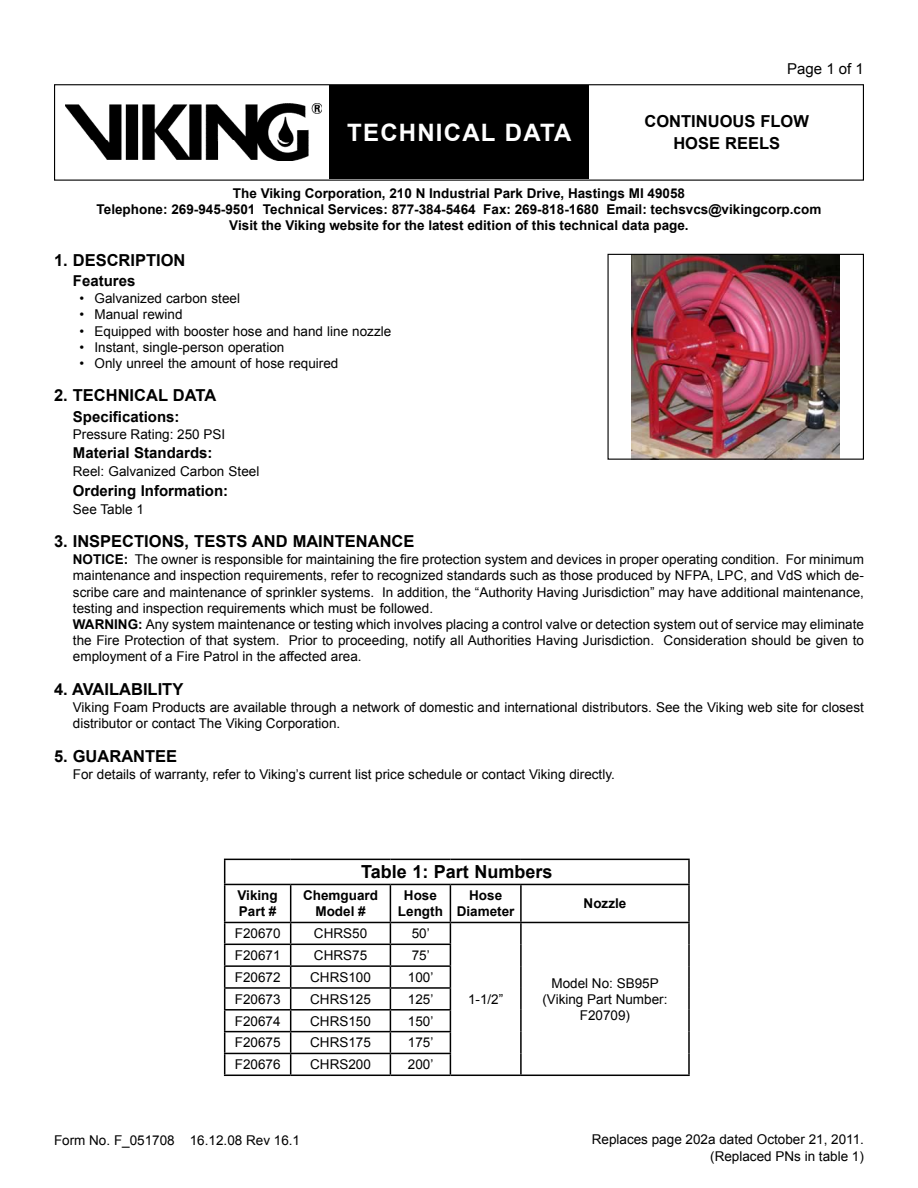
<style>
.page{position:relative;width:918px;height:1188px;background:#fff}
.page>*{position:absolute;margin:0;border:0;box-sizing:border-box;transform-origin:0 0}
.t1{font:700 24px "Arial";letter-spacing:.05em;color:#fff}
.t2{font:700 18px "Arial";color:#000}
.t3{font:700 16.5px/22.8px "Arial";color:#000}
.t4{font:700 15px "Arial";color:#000}
.t5{font:15px "Arial";color:#000}
.t6{font:13.5px/16.2px "Arial";color:#000}
.t7{font:700 13.5px/16.2px "Arial";color:#000;text-align:center}
.s1{font-weight:700}
</style>
<div class="page">
<div style="left:54px;top:84px;width:810px;height:97px;border:1px solid #000"></div>
<div style="left:329px;top:86px;width:260px;height:93px;background:#000"></div>
<img style="left:65px;top:103px;width:256px;height:58px">
<img style="left:632px;top:256px;width:208px;height:202px">
<div style="left:608px;top:254px;width:256px;height:206px;border:1px solid #000"></div>
<hr style="left:224px;top:859px;width:67px;height:1px;background:#000">
<svg style="left:224px;top:860px;width:1px;height:24px"></svg>
<hr style="left:291px;top:859px;width:99px;height:1px;background:#000">
<hr style="left:390px;top:859px;width:60px;height:1px;background:#000">
<hr style="left:450px;top:859px;width:71px;height:1px;background:#000">
<hr style="left:521px;top:859px;width:169px;height:1px;background:#000">
<hr style="left:688px;top:860px;width:2px;height:24px;background:#000">
<hr style="left:224px;top:884px;width:67px;height:1px;background:#000">
<hr style="left:224px;top:885px;width:1px;height:37px;background:#000">
<hr style="left:291px;top:884px;width:99px;height:1px;background:#000">
<hr style="left:290px;top:885px;width:1px;height:37px;background:#000">
<hr style="left:390px;top:884px;width:60px;height:1px;background:#000">
<hr style="left:390px;top:885px;width:1px;height:37px;background:#000">
<hr style="left:450px;top:884px;width:71px;height:1px;background:#000">
<hr style="left:450px;top:885px;width:1px;height:37px;background:#000">
<hr style="left:521px;top:884px;width:169px;height:1px;background:#000">
<hr style="left:520px;top:885px;width:2px;height:37px;background:#000">
<hr style="left:688px;top:885px;width:2px;height:37px;background:#000">
<hr style="left:224px;top:922px;width:67px;height:1px;background:#000">
<hr style="left:291px;top:922px;width:99px;height:1px;background:#000">
<hr style="left:390px;top:922px;width:60px;height:1px;background:#000">
<hr style="left:450px;top:922px;width:71px;height:1px;background:#000">
<hr style="left:521px;top:922px;width:169px;height:1px;background:#000">
<hr style="left:520px;top:923px;width:2px;height:21px;background:#000">
<hr style="left:688px;top:923px;width:2px;height:21px;background:#000">
<hr style="left:224px;top:944px;width:67px;height:1px;background:#000">
<hr style="left:291px;top:944px;width:99px;height:1px;background:#000">
<hr style="left:390px;top:944px;width:61px;height:1px;background:#000">
<hr style="left:520px;top:944px;width:2px;height:22px;background:#000">
<hr style="left:688px;top:944px;width:2px;height:22px;background:#000">
<hr style="left:224px;top:965px;width:67px;height:2px;background:#000">
<hr style="left:291px;top:965px;width:99px;height:2px;background:#000">
<hr style="left:390px;top:965px;width:61px;height:2px;background:#000">
<hr style="left:520px;top:966px;width:2px;height:22px;background:#000">
<hr style="left:688px;top:966px;width:2px;height:22px;background:#000">
<hr style="left:224px;top:987px;width:67px;height:2px;background:#000">
<hr style="left:291px;top:987px;width:99px;height:2px;background:#000">
<hr style="left:390px;top:987px;width:61px;height:2px;background:#000">
<hr style="left:520px;top:988px;width:2px;height:22px;background:#000">
<hr style="left:688px;top:988px;width:2px;height:22px;background:#000">
<hr style="left:224px;top:1009px;width:67px;height:2px;background:#000">
<hr style="left:291px;top:1009px;width:99px;height:2px;background:#000">
<hr style="left:390px;top:1009px;width:61px;height:2px;background:#000">
<hr style="left:520px;top:1010px;width:2px;height:22px;background:#000">
<hr style="left:688px;top:1010px;width:2px;height:22px;background:#000">
<hr style="left:224px;top:1031px;width:67px;height:1px;background:#000">
<hr style="left:291px;top:1031px;width:99px;height:1px;background:#000">
<hr style="left:390px;top:1031px;width:61px;height:1px;background:#000">
<hr style="left:520px;top:1032px;width:2px;height:21px;background:#000">
<hr style="left:688px;top:1032px;width:2px;height:21px;background:#000">
<hr style="left:224px;top:1053px;width:67px;height:1px;background:#000">
<svg style="left:224px;top:923px;width:1px;height:152px"></svg>
<hr style="left:291px;top:1053px;width:99px;height:1px;background:#000">
<svg style="left:290px;top:923px;width:1px;height:152px"></svg>
<hr style="left:390px;top:1053px;width:61px;height:1px;background:#000">
<svg style="left:390px;top:923px;width:1px;height:152px"></svg>
<svg style="left:450px;top:923px;width:1px;height:152px"></svg>
<hr style="left:520px;top:1053px;width:2px;height:22px;background:#000">
<hr style="left:688px;top:1053px;width:2px;height:22px;background:#000">
<hr style="left:224px;top:1075px;width:67px;height:1px;background:#000">
<hr style="left:291px;top:1075px;width:99px;height:1px;background:#000">
<hr style="left:390px;top:1075px;width:60px;height:1px;background:#000">
<hr style="left:450px;top:1075px;width:71px;height:1px;background:#000">
<hr style="left:521px;top:1075px;width:169px;height:1px;background:#000">
<p class="t5" style="left:787px;top:59px;width:78px">Page 1 of 1</p>
<p class="t3" style="left:645px;top:110px;width:35px">Contin</p>
<p class="t3" style="left:673px;top:110px;width:137px;text-indent:34px">uous flow hose reel</p>
<h1 class="t1" style="left:347px;top:117px;width:226px">TECHNICAL DATA</h1>
<p class="t3" style="left:769px;top:133px;width:13px">s</p>
<p class="t7" style="left:97px;top:185px;width:726px">The Viking Corporation, 210 N Industrial Park Drive, Hastings MI 49058<br>Telephone: 269-945-9501 Technical Services: 877-384-5464 Fax: 269-818-1680 Email: techsvcs@vikingcorp.com<br>Visit the Viking website for the latest edition of this technical data page.</p>
<p class="t3" style="left:54px;top:249px;width:133px">1. DESCRIPTION</p>
<p class="t4" style="left:73px;top:271px;width:64px">Features</p>
<p class="t6" style="left:80px;top:291px;width:162px">• Galvanized carbon steel</p>
<p class="t6" style="left:80px;top:307px;width:105px">• Manual rewind</p>
<p class="t6" style="left:80px;top:323px;width:313px">• Equipped with booster hose and hand line nozzle</p>
<p class="t6" style="left:80px;top:339px;width:206px">• Instant, single-person operation</p>
<p class="t6" style="left:80px;top:355px;width:260px">• Only unreel the amount of hose required</p>
<p class="t3" style="left:54px;top:385px;width:41px">2. Technical</p>
<p class="t3" style="left:173px;top:385px;width:12px">data</p>
<p class="t4" style="left:73px;top:406px;width:108px">Specifications:</p>
<p class="t6" style="left:73px;top:426px;width:154px">Pressure Rating: 250 PSI</p>
<p class="t4" style="left:73px;top:443px;width:141px">Material Standards:</p>
<p class="t6" style="left:73px;top:464px;width:188px">Reel: Galvanized Carbon Steel</p>
<p class="t4" style="left:73px;top:481px;width:157px">Ordering Information:</p>
<p class="t6" style="left:73px;top:501px;width:73px">See Table 1</p>
<p class="t3" style="left:54px;top:530px;width:57px">3. Inspecti</p>
<p class="t3" style="left:149px;top:530px;width:116px">ons, tests and</p>
<p class="t3" style="left:293px;top:530px;width:12px">maintenance</p>
<p class="t6" style="left:73px;top:552px;width:793px"><span class="s1">NOTICE:</span> The owner is responsible for maintaining the fire protection system and devices in proper operating condition. For minimum maintenance and inspection requirements, refer to recognized standards such as those produced by NFPA, LPC, and VdS which de&shy;scribe care and maintenance of sprinkler systems. In addition, the “Authority Having Jurisdiction” may have additional maintenance, testing and inspection requirements which must be followed.<br><span class="s1">WARNING:</span> Any system maintenance or testing which involves placing a control valve or detection system out of service may eliminate the Fire Protection of that system. Prior to proceeding, notify all Authorities Having Jurisdiction. Consideration should be given to employment of a Fire Patrol in the affected area.</p>
<p class="t3" style="left:54px;top:678px;width:40px">4. Availa</p>
<p class="t3" style="left:131px;top:678px;width:20px">bilit</p>
<p class="t3" style="left:172px;top:678px;width:13px">y</p>
<p class="t6" style="left:73px;top:699px;width:793px">Viking Foam Products are available through a network of domestic and international distributors. See the Viking web site for closest distributor or contact The Viking Corporation.</p>
<p class="t3" style="left:54px;top:745px;width:80px">5. g uarantee</p>
<p class="t6" style="left:73px;top:766px;width:543px">For details of warranty, refer to Viking’s current list price schedule or contact Viking directly.</p>
<h2 class="t2" style="left:361px;top:860px;width:193px">Table 1: Part Numbers</h2>
<p class="t7" style="left:238px;top:888px;width:42px;text-align:left">Viking<br>Part #</p>
<p class="t7" style="left:303px;top:888px;width:77px">Chemguard<br>Model #</p>
<p class="t7" style="left:398px;top:888px;width:46px">Hose<br>Length</p>
<p class="t7" style="left:457px;top:888px;width:59px">Hose<br>Diameter</p>
<p class="t7" style="left:584px;top:896px;width:44px">Nozzle</p>
<p class="t6" style="left:235px;top:926px;width:47px">F20670</p>
<p class="t6" style="left:314px;top:926px;width:55px">CHRS50</p>
<p class="t6" style="left:412px;top:926px;width:20px">50’</p>
<p class="t6" style="left:235px;top:947px;width:47px">F20671</p>
<p class="t6" style="left:314px;top:947px;width:55px">CHRS75</p>
<p class="t6" style="left:412px;top:947px;width:20px">75’</p>
<p class="t6" style="left:235px;top:969px;width:47px">F20672</p>
<p class="t6" style="left:310px;top:969px;width:62px">CHRS100</p>
<p class="t6" style="left:408px;top:969px;width:27px">100’</p>
<p class="t6" style="left:235px;top:991px;width:47px">F20673</p>
<p class="t6" style="left:310px;top:991px;width:62px">CHRS125</p>
<p class="t6" style="left:408px;top:991px;width:27px">125’</p>
<p class="t6" style="left:235px;top:1013px;width:47px">F20674</p>
<p class="t6" style="left:310px;top:1013px;width:62px">CHRS150</p>
<p class="t6" style="left:408px;top:1013px;width:27px">150’</p>
<p class="t6" style="left:235px;top:1035px;width:47px">F20675</p>
<p class="t6" style="left:310px;top:1035px;width:62px">CHRS175</p>
<p class="t6" style="left:408px;top:1035px;width:27px">175’</p>
<p class="t6" style="left:235px;top:1057px;width:47px">F20676</p>
<p class="t6" style="left:310px;top:1057px;width:62px">CHRS200</p>
<p class="t6" style="left:408px;top:1057px;width:27px">200’</p>
<p class="t6" style="left:468px;top:991px;width:37px">1-1/2”</p>
<p class="t6" style="left:542px;top:975px;width:127px;text-align:center">Model No: SB95P (Viking Part Number:<br>F20709)</p>
<p class="t6" style="left:54px;top:1132px;width:248px">Form No. F_051708 16.12.08 Rev 16.1</p>
<p class="t6" style="left:592px;top:1131px;width:274px;text-align:right">Replaces page 202a dated October 21, 2011. (Replaced PNs in table 1)</p>
</div>
